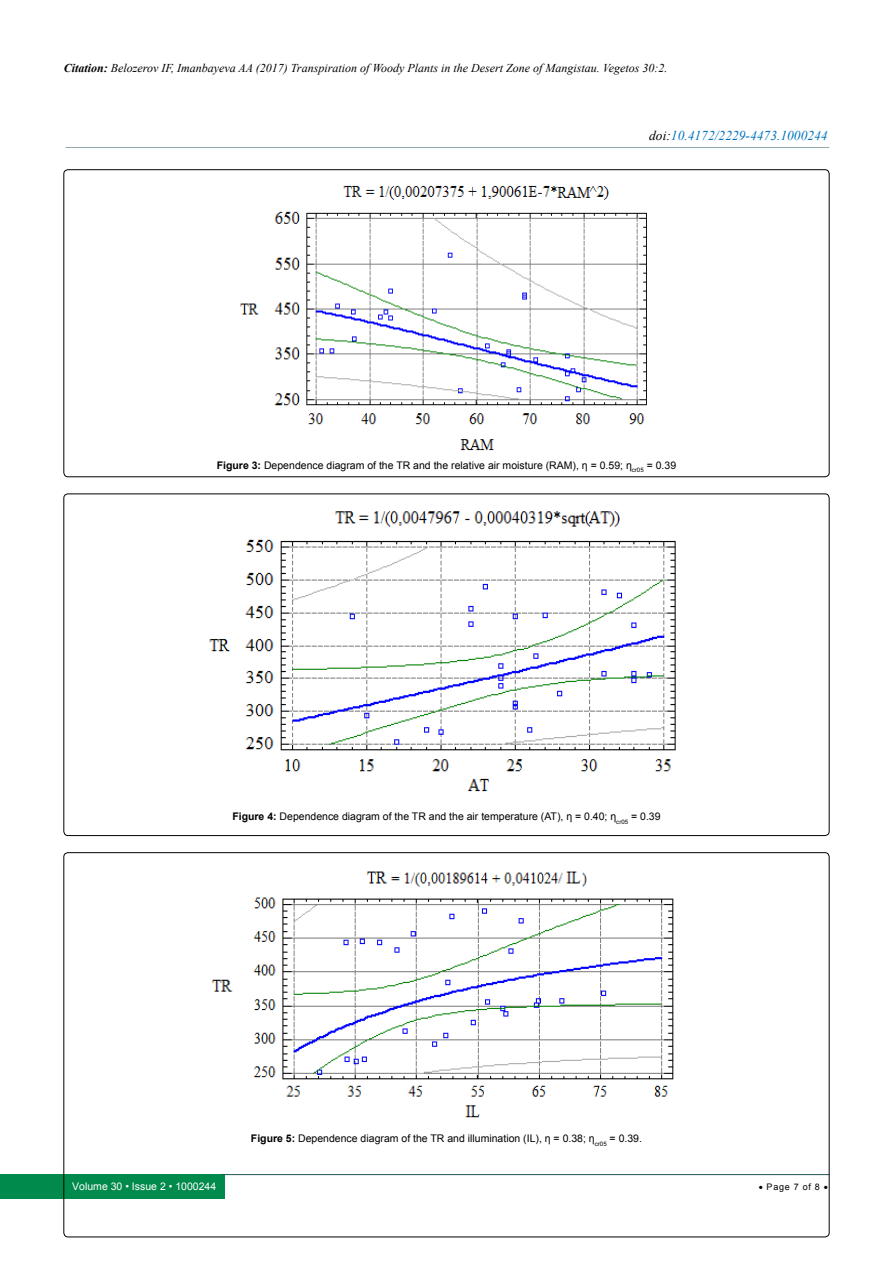
<style>
.page{position:relative;width:893px;height:1263px;background:#fff}
.page>*{position:absolute;margin:0;border:0;box-sizing:border-box;transform-origin:0 0}
.t1{font:italic 13.5px "Times New Roman";color:#0072bc}
.t2{font:italic 12px "Times New Roman";color:#000}
.t3{font:10.5px "Arial";color:#000}
.t4{font:10.5px "Arial";color:#fff}
.t5{font:9px "Arial";letter-spacing:.08em;color:#000}
.s1{font-weight:700}
.s2{color:#000}
</style>
<div class="page">
<div style="left:0;top:1174px;width:225px;height:25px;background:#008a4b"></div>
<hr style="left:221px;top:1174px;width:608px;height:1px;background:#1d5557">
<hr style="left:65px;top:147px;width:764px;height:1px;background:#1d5557">
<img style="left:240px;top:185px;width:407px;height:266px">
<img style="left:209px;top:511px;width:467px;height:281px">
<img style="left:212px;top:871px;width:462px;height:247px">
<img style="left:212px;top:871px;width:126px;height:6px">
<p class="t2" style="left:64px;top:60px;width:605px"><span class="s1">Citation:</span> Belozerov IF, Imanbayeva AA (2017) Transpiration of Woody Plants in the Desert Zone of Mangistau. Vegetos 30:2.</p>
<p class="t1" style="left:649px;top:126px;width:180px"><span class="s2">doi:</span>10.4172/2229-4473.1000244</p>
<p class="t3" style="left:217px;top:458px;width:461px"><span class="s1">Figure 3:</span> Dependence diagram of the TR and the relative air moisture (RAM), η = 0.59; η<sub>cr05</sub> = 0.39</p>
<p class="t3" style="left:232px;top:809px;width:430px"><span class="s1">Figure 4:</span> Dependence diagram of the TR and the air temperature (AT), η = 0.40; η<sub>cr05</sub> = 0.39</p>
<p class="t3" style="left:251px;top:1132px;width:393px"><span class="s1">Figure 5:</span> Dependence diagram of the TR and illumination (IL), η = 0.38; η<sub>cr05</sub> = 0.39.</p>
<p class="t4" style="left:72px;top:1180px;width:145px">Volume 30 • Issue 2 • 1000244</p>
<p class="t5" style="left:759px;top:1181px;width:71px">• Page 7 of 8 •</p>
</div>
